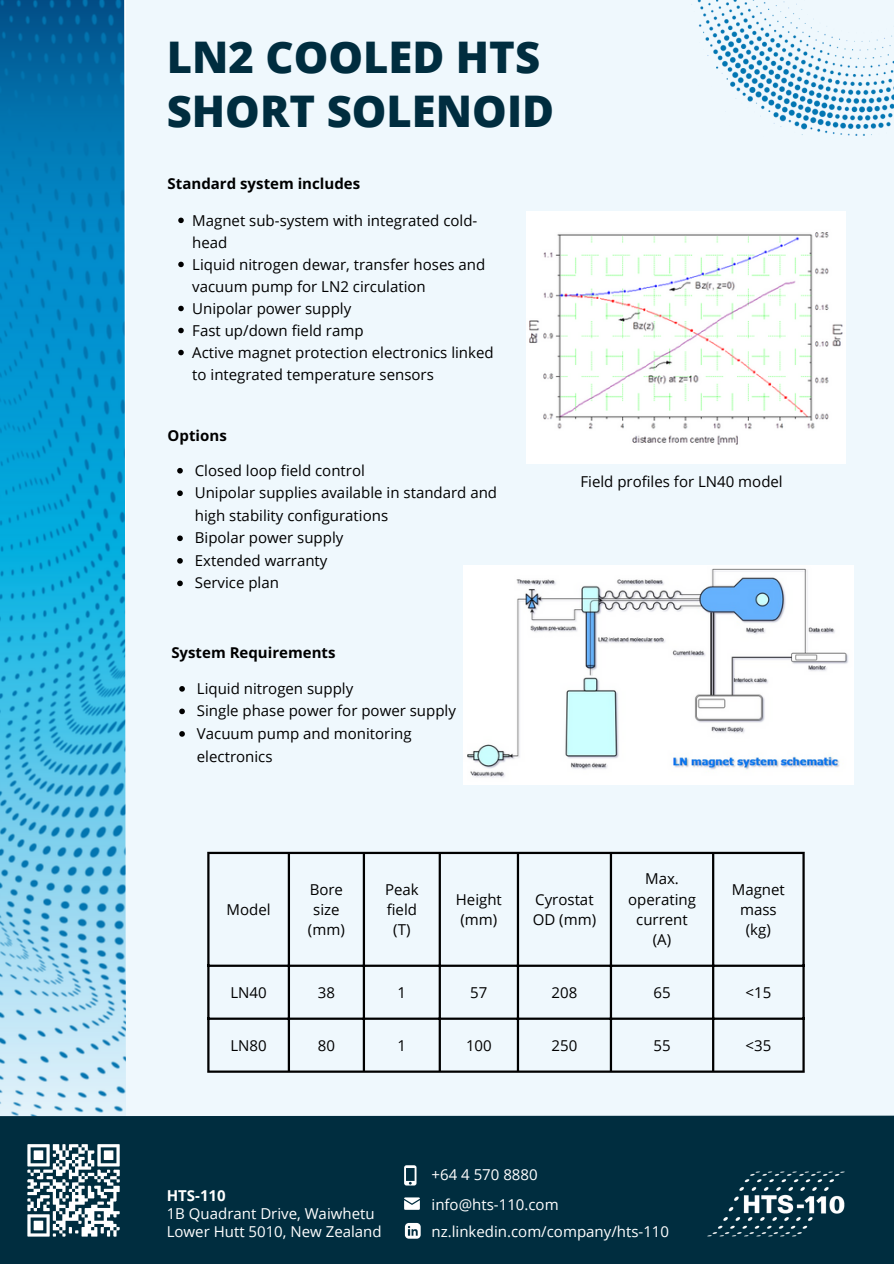
<style>
.page{position:relative;width:894px;height:1264px;background:#fff}
.page>*{position:absolute;margin:0;border:0;box-sizing:border-box;transform-origin:0 0}
.t1{font:800 43.65px/54px "Open Sans";color:#002d3f}
.t2{font:15px/20.2px "Open Sans";color:#000}
.t3{font:15px "Open Sans";color:#fff}
.t4{font:700 15px "Open Sans Hebrew";color:#000}
.t5{font:700 15px "Open Sans";color:#fff}
</style>
<div class="page">
<div style="left:126px;top:0;width:767px;height:1207px;background:#eff8fd"></div>
<img style="left:0;top:0;width:126px;height:1115px">
<div style="left:0;top:1115px;width:893px;height:148px;background:#002d3f"></div>
<img style="left:700px;top:1162px;width:151px;height:83px">
<svg style="left:405px;top:1222px;width:15px;height:16px"></svg>
<svg style="left:404px;top:1197px;width:16px;height:12px"></svg>
<svg style="left:404px;top:1165px;width:12px;height:20px"></svg>
<svg style="left:27px;top:1143px;width:93px;height:94px"></svg>
<img style="left:691px;top:0;width:202px;height:136px">
<hr style="left:207px;top:854px;width:2px;height:216px;background:#000">
<hr style="left:288px;top:854px;width:2px;height:216px;background:#000">
<hr style="left:362px;top:854px;width:3px;height:216px;background:#000">
<hr style="left:438px;top:854px;width:3px;height:216px;background:#000">
<hr style="left:516px;top:854px;width:3px;height:216px;background:#000">
<hr style="left:609px;top:854px;width:3px;height:216px;background:#000">
<hr style="left:711px;top:854px;width:3px;height:216px;background:#000">
<hr style="left:802px;top:854px;width:2px;height:216px;background:#000">
<hr style="left:207px;top:851px;width:597px;height:3px;background:#000">
<hr style="left:207px;top:964px;width:597px;height:2px;background:#000">
<hr style="left:207px;top:1017px;width:597px;height:2px;background:#000">
<hr style="left:207px;top:1070px;width:597px;height:2px;background:#000">
<img style="left:526px;top:211px;width:319px;height:252px">
<img style="left:463px;top:566px;width:389px;height:218px">
<svg style="left:178px;top:218px;width:6px;height:5px"></svg>
<svg style="left:178px;top:262px;width:6px;height:5px"></svg>
<svg style="left:178px;top:306px;width:6px;height:5px"></svg>
<svg style="left:178px;top:328px;width:6px;height:5px"></svg>
<svg style="left:178px;top:350px;width:6px;height:5px"></svg>
<svg style="left:179px;top:686px;width:6px;height:5px"></svg>
<svg style="left:179px;top:708px;width:6px;height:6px"></svg>
<svg style="left:179px;top:731px;width:6px;height:5px"></svg>
<svg style="left:177px;top:468px;width:6px;height:5px"></svg>
<svg style="left:177px;top:490px;width:6px;height:6px"></svg>
<svg style="left:177px;top:535px;width:6px;height:6px"></svg>
<svg style="left:177px;top:558px;width:6px;height:5px"></svg>
<svg style="left:177px;top:580px;width:6px;height:6px"></svg>
<p class="t1" style="left:167px;top:29px;width:389px">LN2 COOLED HTS<br>SHORT SOLENOID</p>
<p class="t4" style="left:168px;top:173px;width:194px">Standard system includes</p>
<p class="t2" style="left:192px;top:209px;width:286px;line-height:22px">Magnet sub-system with integrated cold&shy;head</p>
<p class="t2" style="left:192px;top:253px;width:294px;line-height:22px">Liquid nitrogen dewar, transfer hoses and vacuum pump for LN2 circulation</p>
<p class="t2" style="left:192px;top:298px;width:160px">Unipolar power supply</p>
<p class="t2" style="left:192px;top:320px;width:173px">Fast up/down field ramp</p>
<p class="t2" style="left:192px;top:341px;width:303px;line-height:22px">Active magnet protection electronics linked to integrated temperature sensors</p>
<p class="t4" style="left:168px;top:425px;width:61px">Options</p>
<p class="t2" style="left:195px;top:460px;width:171px">Closed loop field control</p>
<p class="t2" style="left:195px;top:481px;width:304px;line-height:22.5px">Unipolar supplies available in standard and high stability configurations</p>
<p class="t2" style="left:195px;top:527px;width:150px">Bipolar power supply</p>
<p class="t2" style="left:195px;top:550px;width:134px">Extended warranty</p>
<p class="t2" style="left:195px;top:572px;width:86px">Service plan</p>
<p class="t4" style="left:171px;top:641px;width:166px">System Requirements</p>
<p class="t2" style="left:197px;top:678px;width:158px">Liquid nitrogen supply</p>
<p class="t2" style="left:197px;top:700px;width:260px">Single phase power for power supply</p>
<p class="t2" style="left:197px;top:722px;width:216px;line-height:22.5px">Vacuum pump and monitoring electronics</p>
<p class="t2" style="left:580px;top:470px;width:204px">Field profiles for LN40 model</p>
<p class="t2" style="left:226px;top:898px;width:46px">Model</p>
<p class="t2" style="left:308px;top:878px;width:38px;text-align:center">Bore size (mm)</p>
<p class="t2" style="left:385px;top:878px;width:35px;text-align:center">Peak field (T)</p>
<p class="t2" style="left:455px;top:888px;width:48px;text-align:center">Height (mm)</p>
<p class="t2" style="left:532px;top:888px;width:65px">Cyrostat<br>OD (mm)</p>
<p class="t2" style="left:628px;top:868px;width:69px;text-align:center">Max. operating current (A)</p>
<p class="t2" style="left:731px;top:878px;width:55px;text-align:center">Magnet mass (kg)</p>
<p class="t2" style="left:230px;top:982px;width:38px">LN40</p>
<p class="t2" style="left:318px;top:982px;width:19px">38</p>
<p class="t2" style="left:397px;top:982px;width:10px">1</p>
<p class="t2" style="left:470px;top:982px;width:19px">57</p>
<p class="t2" style="left:551px;top:982px;width:27px">208</p>
<p class="t2" style="left:653px;top:982px;width:19px">65</p>
<p class="t2" style="left:745px;top:982px;width:27px">&lt;15</p>
<p class="t2" style="left:230px;top:1035px;width:38px">LN80</p>
<p class="t2" style="left:318px;top:1035px;width:19px">80</p>
<p class="t2" style="left:397px;top:1035px;width:10px">1</p>
<p class="t2" style="left:466px;top:1035px;width:27px">100</p>
<p class="t2" style="left:551px;top:1035px;width:27px">250</p>
<p class="t2" style="left:653px;top:1035px;width:19px">55</p>
<p class="t2" style="left:745px;top:1035px;width:27px">&lt;35</p>
<p class="t5" style="left:167px;top:1185px;width:60px">HTS-110</p>
<p class="t3" style="left:167px;top:1203px;width:209px">1B Quadrant Drive, Waiwhetu</p>
<p class="t3" style="left:167px;top:1221px;width:216px">Lower Hutt 5010, New Zealand</p>
<p class="t3" style="left:431px;top:1163px;width:108px">+64 4 570 8880</p>
<p class="t3" style="left:431px;top:1193px;width:129px">info@hts-110.com</p>
<p class="t3" style="left:431px;top:1221px;width:239px">nz.linkedin.com/company/hts-110</p>
</div>
